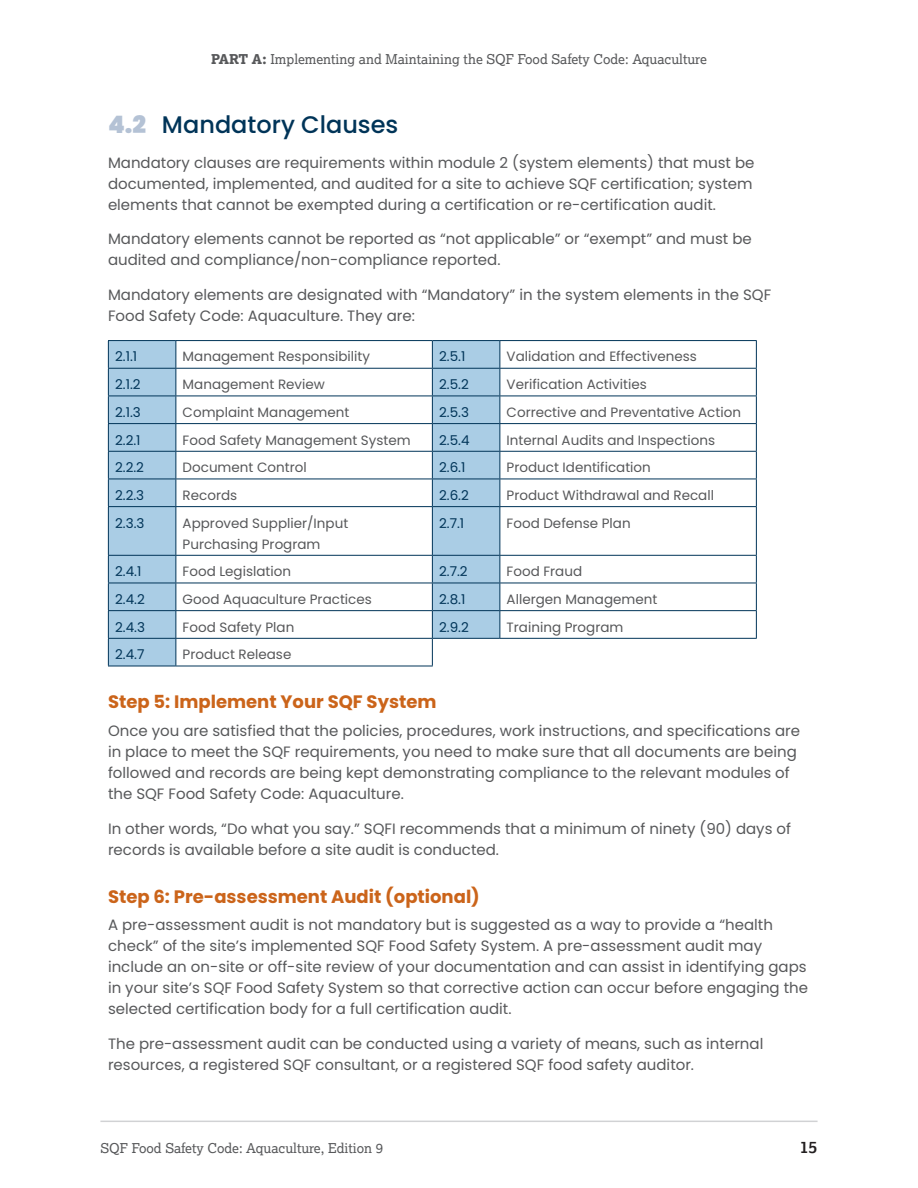
<style>
.page{position:relative;width:918px;height:1188px;background:#fff}
.page>*{position:absolute;margin:0;border:0;box-sizing:border-box;transform-origin:0 0}
.Heading_2{font:500 24px "Poppins";color:#003458}
.Heading_1{font:700 18px "Poppins";color:#cb641a}
.t1{font:700 16.5px "Lexia";color:#231f20}
.Body_Text{font:15px/21px "Poppins";color:#57585a}
.Body_Text-2{font:13.5px/21px "Poppins";color:#57585a}
.Body_Text-3{font:13.5px "Poppins";color:#003458}
.t2{font:13.5px "Lexia";color:#57585a}
.s1{font-weight:800}
.s2{font-weight:900;color:#b4c2d5}
</style>
<div class="page">
<hr style="left:100px;top:1121px;width:718px;height:1px;background:#d1d2d4">
<svg style="left:109px;top:341px;width:391px;height:325px"></svg>
<hr style="left:108px;top:340px;width:68px;height:1px;background:#003458">
<hr style="left:176px;top:340px;width:256px;height:1px;background:#003458">
<hr style="left:432px;top:340px;width:68px;height:1px;background:#003458">
<hr style="left:500px;top:340px;width:257px;height:1px;background:#003458">
<hr style="left:108px;top:368px;width:68px;height:1px;background:#003458">
<hr style="left:176px;top:368px;width:256px;height:1px;background:#003458">
<hr style="left:432px;top:368px;width:68px;height:1px;background:#003458">
<hr style="left:500px;top:368px;width:257px;height:1px;background:#003458">
<hr style="left:108px;top:396px;width:68px;height:1px;background:#003458">
<hr style="left:176px;top:396px;width:256px;height:1px;background:#003458">
<hr style="left:432px;top:396px;width:68px;height:1px;background:#003458">
<hr style="left:500px;top:396px;width:257px;height:1px;background:#003458">
<hr style="left:108px;top:423px;width:68px;height:1px;background:#003458">
<hr style="left:176px;top:423px;width:256px;height:1px;background:#003458">
<hr style="left:432px;top:423px;width:68px;height:1px;background:#003458">
<hr style="left:500px;top:423px;width:257px;height:1px;background:#003458">
<hr style="left:108px;top:451px;width:68px;height:1px;background:#003458">
<hr style="left:176px;top:451px;width:256px;height:1px;background:#003458">
<hr style="left:432px;top:451px;width:68px;height:1px;background:#003458">
<hr style="left:500px;top:451px;width:257px;height:1px;background:#003458">
<hr style="left:108px;top:479px;width:68px;height:1px;background:#003458">
<svg style="left:108px;top:341px;width:1px;height:165px"></svg>
<hr style="left:176px;top:479px;width:256px;height:1px;background:#003458">
<svg style="left:176px;top:341px;width:1px;height:165px"></svg>
<hr style="left:432px;top:479px;width:68px;height:1px;background:#003458">
<svg style="left:432px;top:341px;width:1px;height:165px"></svg>
<hr style="left:500px;top:479px;width:257px;height:1px;background:#003458">
<svg style="left:500px;top:341px;width:1px;height:165px"></svg>
<svg style="left:756px;top:341px;width:1px;height:165px"></svg>
<hr style="left:108px;top:506px;width:68px;height:1px;background:#003458">
<hr style="left:108px;top:507px;width:1px;height:48px;background:#003458">
<hr style="left:176px;top:506px;width:256px;height:1px;background:#003458">
<hr style="left:176px;top:507px;width:1px;height:48px;background:#003458">
<hr style="left:432px;top:506px;width:68px;height:1px;background:#003458">
<hr style="left:432px;top:507px;width:1px;height:48px;background:#003458">
<hr style="left:500px;top:506px;width:257px;height:1px;background:#003458">
<hr style="left:500px;top:507px;width:1px;height:48px;background:#003458">
<hr style="left:756px;top:507px;width:1px;height:48px;background:#003458">
<hr style="left:108px;top:555px;width:68px;height:1px;background:#003458">
<hr style="left:176px;top:555px;width:256px;height:1px;background:#003458">
<hr style="left:432px;top:555px;width:68px;height:1px;background:#003458">
<hr style="left:500px;top:555px;width:257px;height:1px;background:#003458">
<hr style="left:108px;top:583px;width:68px;height:1px;background:#003458">
<hr style="left:176px;top:583px;width:256px;height:1px;background:#003458">
<hr style="left:432px;top:583px;width:68px;height:1px;background:#003458">
<hr style="left:500px;top:583px;width:257px;height:1px;background:#003458">
<hr style="left:108px;top:610px;width:68px;height:1px;background:#003458">
<hr style="left:176px;top:610px;width:256px;height:1px;background:#003458">
<hr style="left:432px;top:610px;width:68px;height:1px;background:#003458">
<hr style="left:500px;top:610px;width:257px;height:1px;background:#003458">
<svg style="left:500px;top:556px;width:1px;height:82px"></svg>
<svg style="left:756px;top:556px;width:1px;height:82px"></svg>
<hr style="left:108px;top:638px;width:68px;height:1px;background:#003458">
<svg style="left:108px;top:556px;width:1px;height:110px"></svg>
<hr style="left:176px;top:638px;width:256px;height:1px;background:#003458">
<svg style="left:176px;top:556px;width:1px;height:110px"></svg>
<hr style="left:432px;top:638px;width:68px;height:1px;background:#003458">
<svg style="left:432px;top:556px;width:1px;height:110px"></svg>
<hr style="left:500px;top:638px;width:257px;height:1px;background:#003458">
<hr style="left:108px;top:666px;width:68px;height:1px;background:#003458">
<hr style="left:176px;top:666px;width:257px;height:1px;background:#003458">
<p class="t2" style="left:211px;top:51px;width:497px"><span class="s1">PART A:</span> Implementing and Maintaining the SQF Food Safety Code: Aquaculture</p>
<p class="Heading_2" style="left:108px;top:111px;width:292px"><span class="s2">4.2</span> Mandatory Clauses</p>
<p class="Body_Text" style="left:108px;top:152px;width:648px">Mandatory clauses are requirements within module 2 (system elements) that must be documented, implemented, and audited for a site to achieve SQF certification; system elements that cannot be exempted during a certification or re-certification audit.</p>
<p class="Body_Text" style="left:108px;top:229px;width:645px">Mandatory elements cannot be reported as “not applicable” or “exempt” and must be audited and compliance/non-compliance reported.</p>
<p class="Body_Text" style="left:108px;top:284px;width:665px">Mandatory elements are designated with “Mandatory” in the system elements in the SQF<br>Food Safety Code: Aquaculture. They are:</p>
<p class="Body_Text-3" style="left:115px;top:349px;width:24px">2.1.1</p>
<p class="Body_Text-2" style="left:183px;top:346px;width:189px">Management Responsibility</p>
<p class="Body_Text-3" style="left:439px;top:349px;width:28px">2.5.1</p>
<p class="Body_Text-2" style="left:507px;top:346px;width:192px">Validation and Effectiveness</p>
<p class="Body_Text-3" style="left:115px;top:377px;width:27px">2.1.2</p>
<p class="Body_Text-2" style="left:183px;top:374px;width:144px">Management Review</p>
<p class="Body_Text-3" style="left:439px;top:377px;width:31px">2.5.2</p>
<p class="Body_Text-2" style="left:507px;top:374px;width:142px">Verification Activities</p>
<p class="Body_Text-3" style="left:115px;top:404px;width:27px">2.1.3</p>
<p class="Body_Text-2" style="left:183px;top:402px;width:168px">Complaint Management</p>
<p class="Body_Text-3" style="left:439px;top:404px;width:31px">2.5.3</p>
<p class="Body_Text-2" style="left:507px;top:402px;width:236px">Corrective and Preventative Action</p>
<p class="Body_Text-3" style="left:115px;top:432px;width:27px">2.2.1</p>
<p class="Body_Text-2" style="left:183px;top:429px;width:230px">Food Safety Management System</p>
<p class="Body_Text-3" style="left:439px;top:432px;width:32px">2.5.4</p>
<p class="Body_Text-2" style="left:507px;top:429px;width:210px">Internal Audits and Inspections</p>
<p class="Body_Text-3" style="left:115px;top:460px;width:30px">2.2.2</p>
<p class="Body_Text-2" style="left:183px;top:457px;width:126px">Document Control</p>
<p class="Body_Text-3" style="left:439px;top:460px;width:28px">2.6.1</p>
<p class="Body_Text-2" style="left:507px;top:457px;width:146px">Product Identification</p>
<p class="Body_Text-3" style="left:115px;top:487px;width:31px">2.2.3</p>
<p class="Body_Text-2" style="left:183px;top:485px;width:56px">Records</p>
<p class="Body_Text-3" style="left:439px;top:487px;width:31px">2.6.2</p>
<p class="Body_Text-2" style="left:507px;top:485px;width:209px">Product Withdrawal and Recall</p>
<p class="Body_Text-3" style="left:115px;top:515px;width:31px">2.3.3</p>
<p class="Body_Text-2" style="left:183px;top:512px;width:167px">Approved Supplier/Input<br>Purchasing Program</p>
<p class="Body_Text-3" style="left:439px;top:515px;width:27px">2.7.1</p>
<p class="Body_Text-2" style="left:507px;top:512px;width:126px">Food Defense Plan</p>
<p class="Body_Text-3" style="left:115px;top:564px;width:28px">2.4.1</p>
<p class="Body_Text-2" style="left:183px;top:561px;width:110px">Food Legislation</p>
<p class="Body_Text-3" style="left:439px;top:564px;width:30px">2.7.2</p>
<p class="Body_Text-2" style="left:507px;top:561px;width:77px">Food Fraud</p>
<p class="Body_Text-3" style="left:115px;top:591px;width:31px">2.4.2</p>
<p class="Body_Text-2" style="left:183px;top:589px;width:191px">Good Aquaculture Practices</p>
<p class="Body_Text-3" style="left:439px;top:591px;width:28px">2.8.1</p>
<p class="Body_Text-2" style="left:507px;top:589px;width:152px">Allergen Management</p>
<p class="Body_Text-3" style="left:115px;top:619px;width:31px">2.4.3</p>
<p class="Body_Text-2" style="left:183px;top:616px;width:113px">Food Safety Plan</p>
<p class="Body_Text-3" style="left:439px;top:619px;width:31px">2.9.2</p>
<p class="Body_Text-2" style="left:507px;top:616px;width:118px">Training Program</p>
<p class="Body_Text-3" style="left:115px;top:647px;width:31px">2.4.7</p>
<p class="Body_Text-2" style="left:183px;top:644px;width:110px">Product Release</p>
<p class="Heading_1" style="left:108px;top:692px;width:330px">Step 5: Implement Your SQF System</p>
<p class="Body_Text" style="left:108px;top:720px;width:694px">Once you are satisfied that the policies, procedures, work instructions, and specifications are in place to meet the SQF requirements, you need to make sure that all documents are being followed and records are being kept demonstrating compliance to the relevant modules of the SQF Food Safety Code: Aquaculture.</p>
<p class="Body_Text" style="left:108px;top:818px;width:685px">In other words, “Do what you say.” SQFI recommends that a minimum of ninety (90) days of records is available before a site audit is conducted.</p>
<p class="Heading_1" style="left:108px;top:886px;width:373px">Step 6: Pre-assessment Audit (optional)</p>
<p class="Body_Text" style="left:108px;top:915px;width:702px">A pre-assessment audit is not mandatory but is suggested as a way to provide a “health check” of the site’s implemented SQF Food Safety System. A pre-assessment audit may include an on-site or off-site review of your documentation and can assist in identifying gaps in your site’s SQF Food Safety System so that corrective action can occur before engaging the selected certification body for a full certification audit.</p>
<p class="Body_Text" style="left:108px;top:1033px;width:657px">The pre-assessment audit can be conducted using a variety of means, such as internal resources, a registered SQF consultant, or a registered SQF food safety auditor.</p>
<p class="t2" style="left:100px;top:1140px;width:284px">SQF Food Safety Code: Aquaculture, Edition 9</p>
<p class="t1" style="left:800px;top:1137px;width:19px">15</p>
</div>
